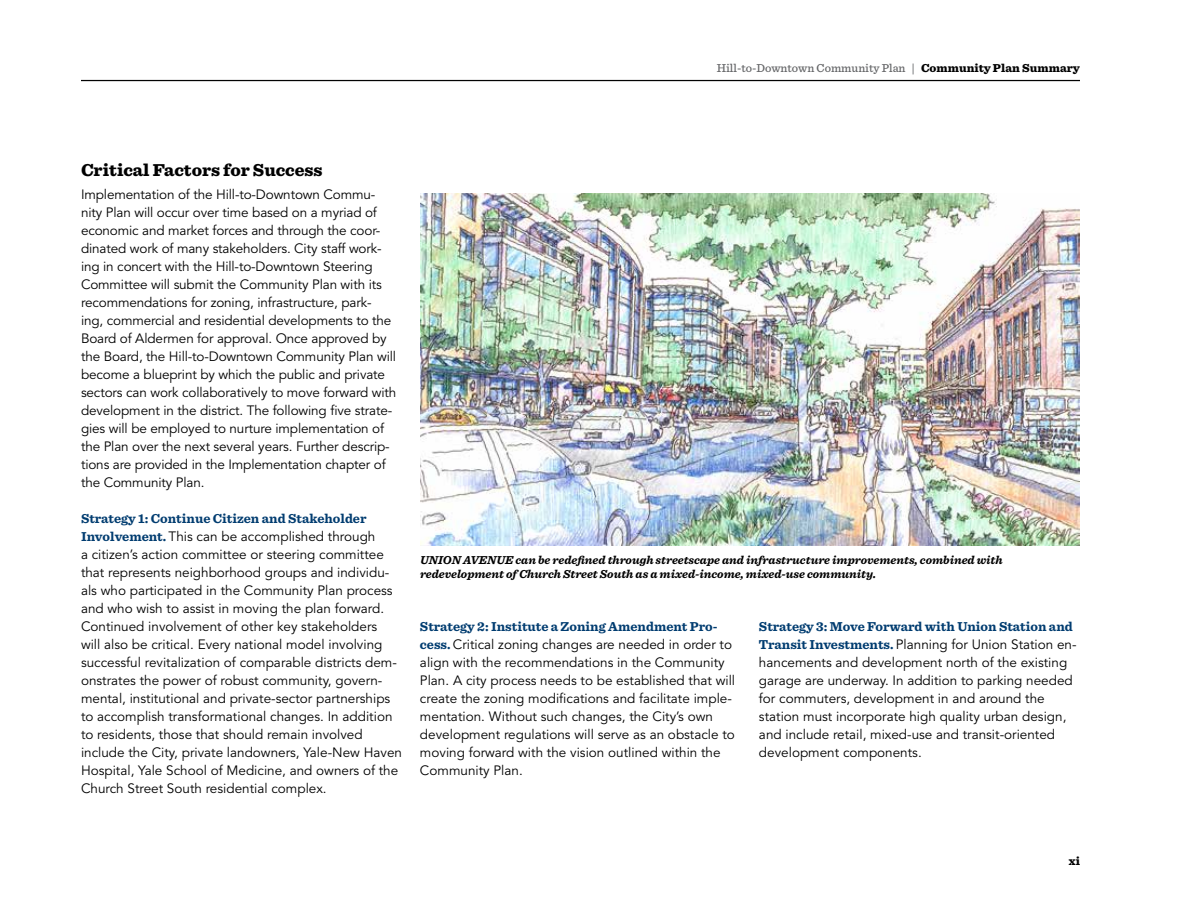
<style>
.page{position:relative;width:1188px;height:918px;background:#fff}
.page>*{position:absolute;margin:0;border:0;box-sizing:border-box;transform-origin:0 0}
.t1{font:900 18px "Sentinel";color:#000}
.t2{font:13.5px/18px "Avenir";color:#000}
.t3{font:700 13.5px "Sentinel";color:#003c70}
.t4{font:italic 700 12px/14.4px "Sentinel";color:#000}
.t5{font:500 12px "Sentinel";color:#636466}
.t6{font:900 12px "Sentinel";color:#000}
.s1{font-weight:900;color:#000}
.s2{font-family:"Sentinel";font-weight:700;color:#003c70}
</style>
<div class="page">
<hr style="left:81px;top:80px;width:999px;height:1px;background:#000">
<img style="left:420px;top:193px;width:660px;height:352px">
<p class="t5" style="left:717px;top:59px;width:365px">Hill-to-Downtown Community Plan | <span class="s1">Community Plan Summary</span></p>
<h1 class="t1" style="left:81px;top:156px;width:243px">Critical Factors for Success</h1>
<p class="t2" style="left:81px;top:186px;width:317px">Implementation of the Hill-to-Downtown Commu&shy;nity Plan will occur over time based on a myriad of economic and market forces and through the coor&shy;dinated work of many stakeholders. City staff work&shy;ing in concert with the Hill-to-Downtown Steering Committee will submit the Community Plan with its recommendations for zoning, infrastructure, park&shy;ing, commercial and residential developments to the Board of Aldermen for approval. Once approved by the Board, the Hill-to-Downtown Community Plan will become a blueprint by which the public and private sectors can work collaboratively to move forward with development in the district. The following five strate&shy;gies will be employed to nurture implementation of the Plan over the next several years. Further descrip&shy;tions are provided in the Implementation chapter of the Community Plan.</p>
<p class="t3" style="left:81px;top:508px;width:287px">Strategy 1: Continue Citizen and Stakeholder</p>
<p class="t2" style="left:81px;top:528px;width:323px"><span class="s2">Involvement.</span> This can be accomplished through<br>a citizen’s action committee or steering committee that represents neighborhood groups and individu&shy;als who participated in the Community Plan process and who wish to assist in moving the plan forward.<br>Continued involvement of other key stakeholders<br>will also be critical. Every national model involving successful revitalization of comparable districts dem&shy;onstrates the power of robust community, govern&shy;mental, institutional and private-sector partnerships to accomplish transformational changes. In addition to residents, those that should remain involved include the City, private landowners, Yale-New Haven Hospital, Yale School of Medicine, and owners of the Church Street South residential complex.</p>
<p class="t4" style="left:420px;top:552px;width:584px">UNION AVENUE can be redefined through streetscape and infrastructure improvements, combined with redevelopment of Church Street South as a mixed-income, mixed-use community.</p>
<p class="t3" style="left:420px;top:616px;width:299px">Strategy 2: Institute a Zoning Amendment Pro-</p>
<p class="t2" style="left:420px;top:635px;width:317px"><span class="s2">cess.</span> Critical zoning changes are needed in order to align with the recommendations in the Community Plan. A city process needs to be established that will create the zoning modifications and facilitate imple&shy;mentation. Without such changes, the City’s own development regulations will serve as an obstacle to moving forward with the vision outlined within the Community Plan.</p>
<p class="t3" style="left:759px;top:616px;width:315px">Strategy 3: Move Forward with Union Station and</p>
<p class="t2" style="left:759px;top:635px;width:319px"><span class="s2">Transit Investments.</span> Planning for Union Station en&shy;hancements and development north of the existing garage are underway. In addition to parking needed for commuters, development in and around the station must incorporate high quality urban design, and include retail, mixed-use and transit-oriented development components.</p>
<p class="t6" style="left:1069px;top:851px;width:13px">xi</p>
</div>
